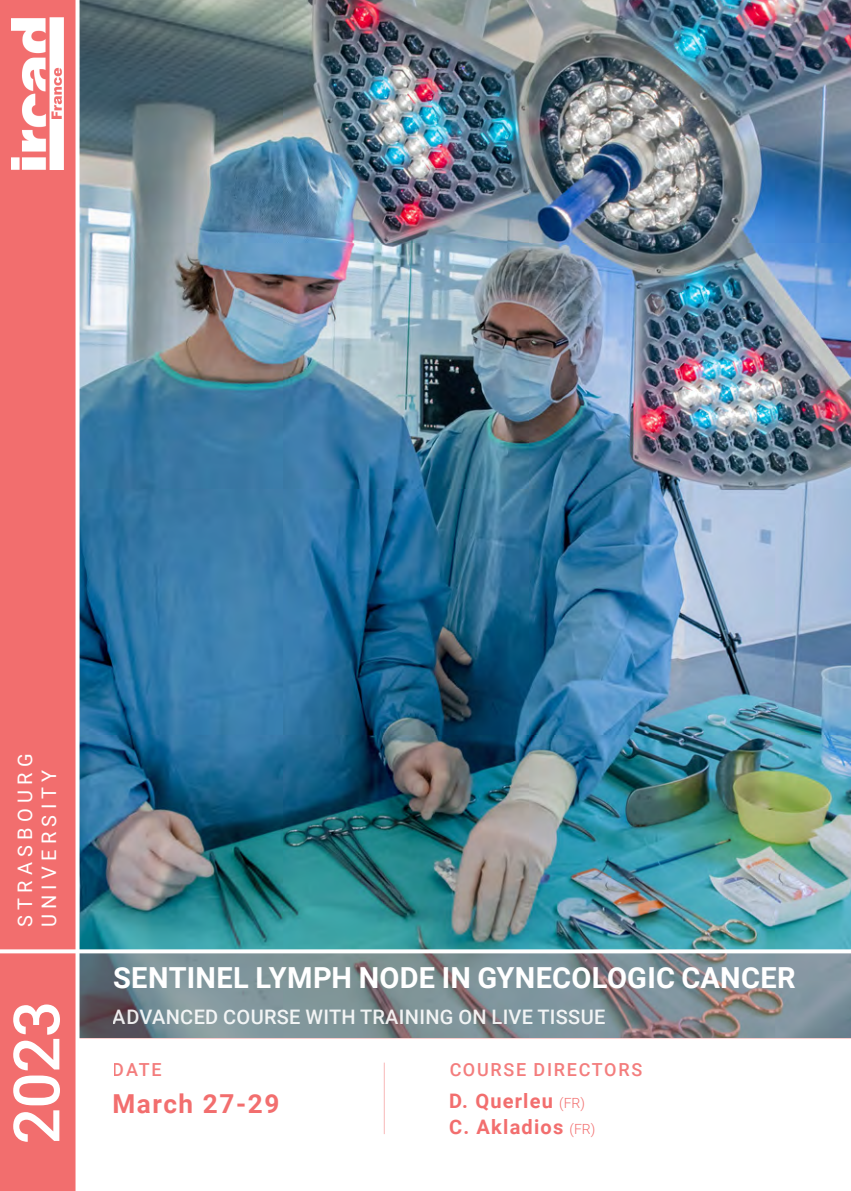
<style>
.page{position:relative;width:851px;height:1191px;background:#fff}
.page>*{position:absolute;margin:0;border:0;box-sizing:border-box;transform-origin:0 0}
.t1{font:500 64px "Roboto";color:#fff}
.t2{font:700 29px "Roboto";letter-spacing:.01em;color:#fff}
.t3{font:700 26.2px "Roboto";letter-spacing:.06em;color:#f26e6e}
.t4{font:500 20px "Roboto";letter-spacing:.015em;color:#fff}
.t5{font:700 20px/26px "Roboto";letter-spacing:.06em;color:#f26e6e}
.t6{font:20px/24px "Roboto";letter-spacing:.265em;color:#fff}
.t7{font:500 18px "Roboto";letter-spacing:.095em;color:#f26e6e}
.s1{font-weight:300;font-size:14px}
</style>
<div class="page">
<img style="left:79px;top:0;width:771px;height:949px">
<div style="left:0;top:0;width:76px;height:1191px;background:#f26e6e"></div>
<svg style="left:72px;top:953px;width:778px;height:85px;background:#7d8a90"></svg>
<img style="left:11px;top:17px;width:52px;height:153px">
<svg style="left:75px;top:0;width:4px;height:1191px"></svg>
<svg style="left:0;top:949px;width:850px;height:4px"></svg>
<hr style="left:384px;top:1062px;width:1px;height:72px;background:#f26e6e">
<hr style="left:850px;top:0;width:1px;height:89px;background:#f26e6e">
<p class="t6" style="left:12px;top:927px;width:175px;rotate:-90deg">STRASBOURG<br>UNIVERSITY</p>
<h1 class="t1" style="left:-8px;top:1144px;width:145px;rotate:-90deg">2023</h1>
<h2 class="t2" style="left:113px;top:957px;width:684px">SENTINEL LYMPH NODE IN GYNECOLOGIC CANCER</h2>
<p class="t4" style="left:113px;top:1003px;width:494px">ADVANCED COURSE WITH TRAINING ON LIVE TISSUE</p>
<p class="t7" style="left:113px;top:1057px;width:50px">DATE</p>
<p class="t7" style="left:449px;top:1057px;width:194px">COURSE DIRECTORS</p>
<h3 class="t3" style="left:112px;top:1085px;width:168px">March 27-29</h3>
<p class="t5" style="left:449px;top:1087px;width:148px">D. Querleu <span class="s1">(FR)<br></span>C. Akladios <span class="s1">(FR)</span></p>
</div>
